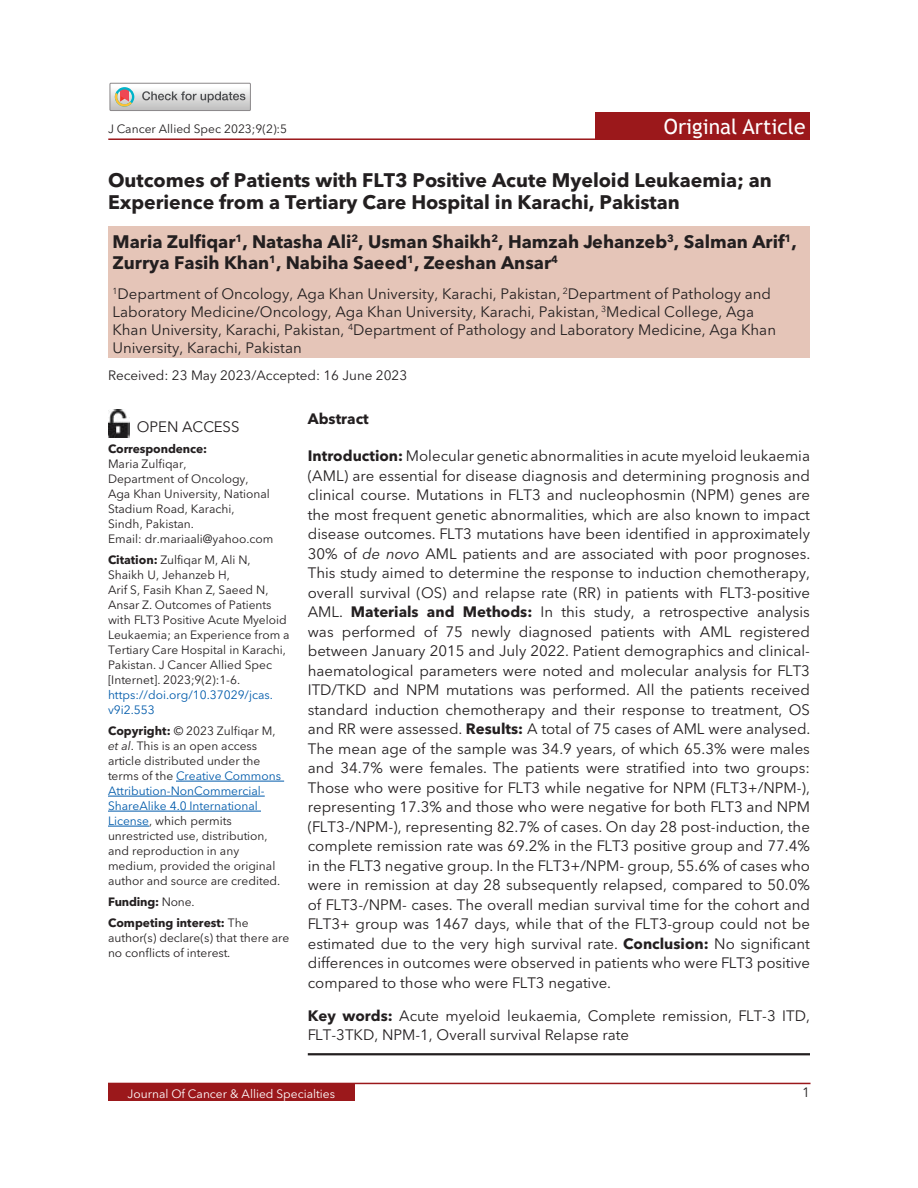
<style>
.page{position:relative;width:918px;height:1188px;background:#fff}
.page>*{position:absolute;margin:0;border:0;box-sizing:border-box;transform-origin:0 0}
.t1{font:21px "Trebuchet MS";color:#fff}
.AT{font:700 19.5px/22.5px "Avenir Next LT Pro";color:#231f20}
.AU{font:700 18px/21px "Avenir Next LT Pro";color:#231f20}
.ABS{font:15px/19.5px "Avenir Next LT Pro";color:#231f20;text-align:justify}
.AFF{font:15px/18px "Avenir Next LT Pro";color:#231f20}
.KWD{font:15px/19.5px "Avenir Next LT Pro";color:#231f20}
.OpenAccess{font:15px "Avenir Next LT Pro";color:#231f20}
.ABSH{font:700 15px "Avenir Next LT Pro";color:#231f20}
.HIS{font:13.5px "Avenir Next LT Pro";color:#231f20}
.Folio{font:13.5px "Avenir Next LT Pro";color:#231f20}
.Copyrights{font:12px/15px "Avenir Next LT Pro";color:#231f20}
.Citation{font:12px/15px "Avenir Next LT Pro";color:#231f20}
.ADD{font:12px/15px "Avenir Next LT Pro";color:#231f20}
.Finding{font:12px/15px "Avenir Next LT Pro";color:#231f20}
.t2{font:12px "Avenir Next LT Pro";color:#fff}
.Copyrights-2{font:700 12px "Avenir Next LT Pro";letter-spacing:-.015em;color:#231f20}
.s1{font-weight:700}
.s2{font-style:italic}
.s3{color:#015bab}
.s4{font-weight:400}
</style>
<div class="page">
<div style="left:108px;top:1083px;width:247px;height:18px;background:#9b181b"></div>
<hr style="left:108px;top:1083px;width:703px;height:1px;background:#9b181b">
<div style="left:596px;top:112px;width:214px;height:28px;background:#9b181b"></div>
<hr style="left:108px;top:138px;width:687px;height:2px;background:#9b181b">
<div style="left:108px;top:226px;width:702px;height:132px;background:#e5c5b8"></div>
<hr style="left:308px;top:1053px;width:502px;height:2px;background:#231f20">
<svg style="left:110px;top:83px;width:140px;height:28px"></svg>
<hr style="left:176px;top:781px;width:108px;height:1px;background:#015bab">
<hr style="left:108px;top:796px;width:157px;height:1px;background:#015bab">
<hr style="left:108px;top:811px;width:153px;height:1px;background:#015bab">
<hr style="left:108px;top:826px;width:41px;height:1px;background:#015bab">
<img style="left:108px;top:410px;width:21px;height:28px">
<p class="Copyrights" style="left:108px;top:121px;width:181px">J Cancer Allied Spec 2023;9(2):5</p>
<h1 class="t1" style="left:664px;top:113px;width:143px">Original Article</h1>
<p class="AT" style="left:108px;top:169px;width:665px">Outcomes of Patients with FLT3 Positive Acute Myeloid Leukaemia; an<br>Experience from a Tertiary Care Hospital in Karachi, Pakistan</p>
<p class="AU" style="left:112px;top:231px;width:686px">Maria Zulfiqar<sup>1</sup>, Natasha Ali<sup>2</sup>, Usman Shaikh<sup>2</sup>, Hamzah Jehanzeb<sup>3</sup>, Salman Arif<sup>1</sup>,<br>Zurrya Fasih Khan<sup>1</sup>, Nabiha Saeed<sup>1</sup>, Zeeshan Ansar<sup>4</sup></p>
<p class="AFF" style="left:112px;top:285px;width:665px"><sup>1</sup>Department of Oncology, Aga Khan University, Karachi, Pakistan, <sup>2</sup>Department of Pathology and Laboratory Medicine/Oncology, Aga Khan University, Karachi, Pakistan, <sup>3</sup>Medical College, Aga Khan University, Karachi, Pakistan, <sup>4</sup>Department of Pathology and Laboratory Medicine, Aga Khan University, Karachi, Pakistan</p>
<p class="HIS" style="left:108px;top:364px;width:301px">Received: 23 May 2023/Accepted: 16 June 2023</p>
<p class="ABSH" style="left:308px;top:406px;width:63px">Abstract</p>
<p class="ABS" style="left:308px;top:446px;width:504px"><span class="s1">Introduction:</span> Molecular genetic abnormalities in acute myeloid leukaemia (AML) are essential for disease diagnosis and determining prognosis and clinical course. Mutations in FLT3 and nucleophosmin (NPM) genes are the most frequent genetic abnormalities, which are also known to impact disease outcomes. FLT3 mutations have been identified in approximately 30% of <span class="s2">de novo</span> AML patients and are associated with poor prognoses.<br>This study aimed to determine the response to induction chemotherapy, overall survival (OS) and relapse rate (RR) in patients with FLT3-positive AML. <span class="s1">Materials and Methods:</span> In this study, a retrospective analysis was performed of 75 newly diagnosed patients with AML registered between January 2015 and July 2022. Patient demographics and clinical&shy;haematological parameters were noted and molecular analysis for FLT3<br>ITD/TKD and NPM mutations was performed. All the patients received standard induction chemotherapy and their response to treatment, OS and RR were assessed. <span class="s1">Results:</span> A total of 75 cases of AML were analysed.<br>The mean age of the sample was 34.9 years, of which 65.3% were males and 34.7% were females. The patients were stratified into two groups:<br>Those who were positive for FLT3 while negative for NPM (FLT3+/NPM-), representing 17.3% and those who were negative for both FLT3 and NPM (FLT3-/NPM-), representing 82.7% of cases. On day 28 post-induction, the complete remission rate was 69.2% in the FLT3 positive group and 77.4% in the FLT3 negative group. In the FLT3+/NPM- group, 55.6% of cases who were in remission at day 28 subsequently relapsed, compared to 50.0% of FLT3-/NPM- cases. The overall median survival time for the cohort and FLT3+ group was 1467 days, while that of the FLT3-group could not be estimated due to the very high survival rate. <span class="s1">Conclusion:</span> No significant differences in outcomes were observed in patients who were FLT3 positive compared to those who were FLT3 negative.</p>
<p class="KWD" style="left:308px;top:1005px;width:504px"><span class="s1">Key words:</span> Acute myeloid leukaemia, Complete remission, FLT-3 ITD,<br>FLT-3TKD, NPM-1, Overall survival Relapse rate</p>
<p class="OpenAccess" style="left:137px;top:414px;width:104px">OPEN ACCESS</p>
<p class="ADD" style="left:108px;top:441px;width:167px"><span class="s1">Correspondence:<br></span>Maria Zulfiqar,<br>Department of Oncology,<br>Aga Khan University, National<br>Stadium Road, Karachi,<br>Sindh, Pakistan.<br>Email: dr.mariaali@yahoo.com</p>
<p class="Citation" style="left:108px;top:552px;width:183px"><span class="s1">Citation:</span> Zulfiqar M, Ali N,<br>Shaikh U, Jehanzeb H,<br>Arif S, Fasih Khan Z, Saeed N,<br>Ansar Z. Outcomes of Patients with FLT3 Positive Acute Myeloid<br>Leukaemia; an Experience from a<br>Tertiary Care Hospital in Karachi,<br>Pakistan. J Cancer Allied Spec [Internet]. 2023;9(2):1-6. <span class="s3">https://doi.org/10.37029/jcas. v9i2.553</span></p>
<p class="Copyrights" style="left:108px;top:723px;width:175px"><span class="s1">Copyright:</span> © 2023 Zulfiqar M, <span class="s2">et al</span>. This is an open access article distributed under the terms of the <span class="s3">Creative Commons<br>Attribution-NonCommercial-<br>ShareAlike 4.0 International<br>License</span>, which permits unrestricted use, distribution, and reproduction in any medium, provided the original author and source are credited.</p>
<p class="Copyrights-2" style="left:108px;top:891px;width:88px">Funding: <span class="s4">None.</span></p>
<p class="Finding" style="left:108px;top:915px;width:183px"><span class="s1">Competing interest:</span> The author(s) declare(s) that there are no conflicts of interest.</p>
<p class="t2" style="left:128px;top:1083px;width:209px">Journal Of Cancer &amp; Allied Specialties</p>
<p class="Folio" style="left:802px;top:1081px;width:9px">1</p>
</div>
